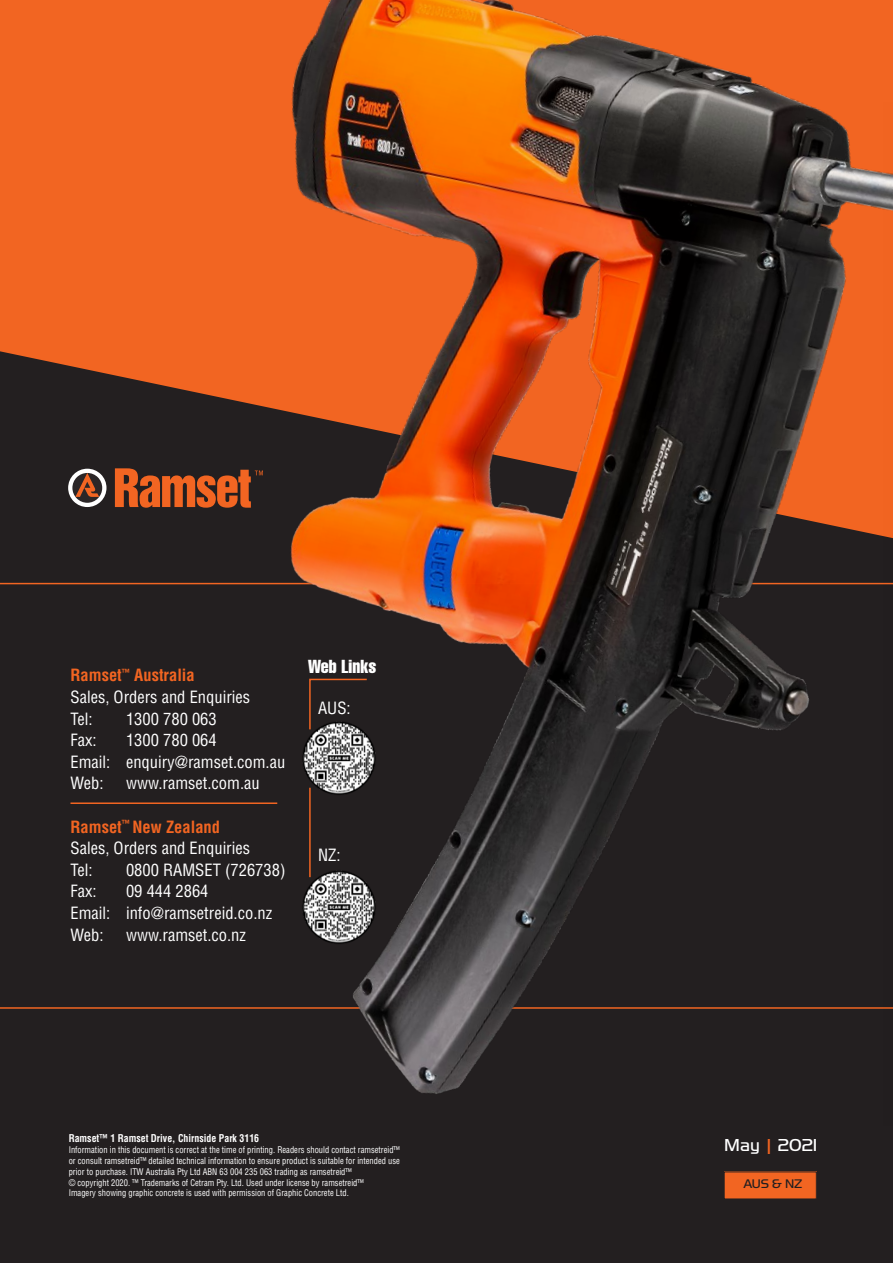
<style>
.page{position:relative;width:893px;height:1263px;background:#231f20}
.page>*{position:absolute;margin:0;border:0;box-sizing:border-box;transform-origin:0 0}
.t1{font:extra-condensed 18.45px "Helvetica";letter-spacing:.01em;color:#fff}
.t2{font:300 18px "Handel Got D";color:#fff}
.t3{font:condensed 16.5px/21.6px "Helvetica";color:#fff}
.t4{font:300 12.9px "Handel Got D";color:#231f20}
.t5{font:700 condensed 10.5px "Helvetica";color:#fff;scale:.94 1}
.t6{font:condensed 9px/10.8px "Helvetica";color:#fff;scale:.94 1}
.s1{font-weight:700;color:#f26522}
.s2{color:#f26522}
</style>
<div class="page">
<div style="left:724px;top:1172px;width:92px;height:27px;background:#f26522"></div>
<hr style="left:0;top:583px;width:893px;height:1px;background:#f26522">
<hr style="left:0;top:1007px;width:893px;height:2px;background:#f26522">
<svg style="left:0;top:0;width:251px;height:507px;fill:#f26522"></svg>
<svg style="left:68px;top:469px;width:38px;height:38px"></svg>
<svg style="left:115px;top:468px;width:136px;height:40px"></svg>
<hr style="left:70px;top:802px;width:207px;height:2px;background:#f26522">
<img style="left:251px;top:0;width:642px;height:1094px">
<img style="left:884px;top:102px;width:9px;height:992px">
<svg style="left:308px;top:678px;width:60px;height:42px"></svg>
<img style="left:301px;top:870px;width:75px;height:74px">
<img style="left:301px;top:720px;width:75px;height:75px">
<hr style="left:309px;top:788px;width:2px;height:89px;background:#f26522">
<h3 class="t3" style="left:71px;top:664px;width:181px"><span class="s1">Ramset</span><sup>™</sup> <span class="s1">Australia<br></span>Sales, Orders and Enquiries<br>Tel:</h3>
<h3 class="t3" style="left:126px;top:708px;width:92px">1300 780 063</h3>
<h3 class="t3" style="left:71px;top:729px;width:216px;text-indent:56px">1300 780 064<br>Email: enquiry@ramset.com.au<br>Web:</h3>
<h3 class="t3" style="left:71px;top:729px;width:28px">Fax:</h3>
<h3 class="t3" style="left:126px;top:772px;width:135px">www.ramset.com.au</h3>
<h3 class="t3" style="left:71px;top:816px;width:181px"><span class="s1">Ramset</span><sup>™</sup> <span class="s1">New Zealand<br></span>Sales, Orders and Enquiries<br>Tel:</h3>
<h3 class="t3" style="left:126px;top:859px;width:161px">0800 RAMSET (726738)</h3>
<h3 class="t3" style="left:71px;top:880px;width:203px;text-indent:56px">09 444 2864<br>Email: info@ramsetreid.co.nz<br>Web:</h3>
<h3 class="t3" style="left:71px;top:880px;width:28px">Fax:</h3>
<h3 class="t3" style="left:126px;top:924px;width:121px">www.ramset.co.nz</h3>
<h1 class="t1" style="left:308px;top:654px;width:70px">Web Links</h1>
<h3 class="t3" style="left:318px;top:697px;width:34px">AUS:</h3>
<h3 class="t3" style="left:318px;top:844px;width:24px">NZ:</h3>
<p class="t5" style="left:69px;top:1132px;width:204px">Ramset™ 1 Ramset Drive, Chirnside Park 3116</p>
<p class="t6" style="left:69px;top:1144px;width:354px">Information in this document is correct at the time of printing. Readers should contact ramsetreid™ or consult ramsetreid™ detailed technical information to ensure product is suitable for intended use prior to purchase. ITW Australia Pty Ltd ABN 63 004 235 063 trading as ramsetreid™<br>© copyright 2020. ™ Trademarks of Cetram Pty. Ltd. Used under license by ramsetreid™<br>Imagery showing graphic concrete is used with permission of Graphic Concrete Ltd.</p>
<h2 class="t2" style="left:724px;top:1134px;width:95px">May <span class="s2">|</span> 2021</h2>
<h3 class="t4" style="left:743px;top:1177px;width:60px">AUS &amp; NZ</h3>
</div>
